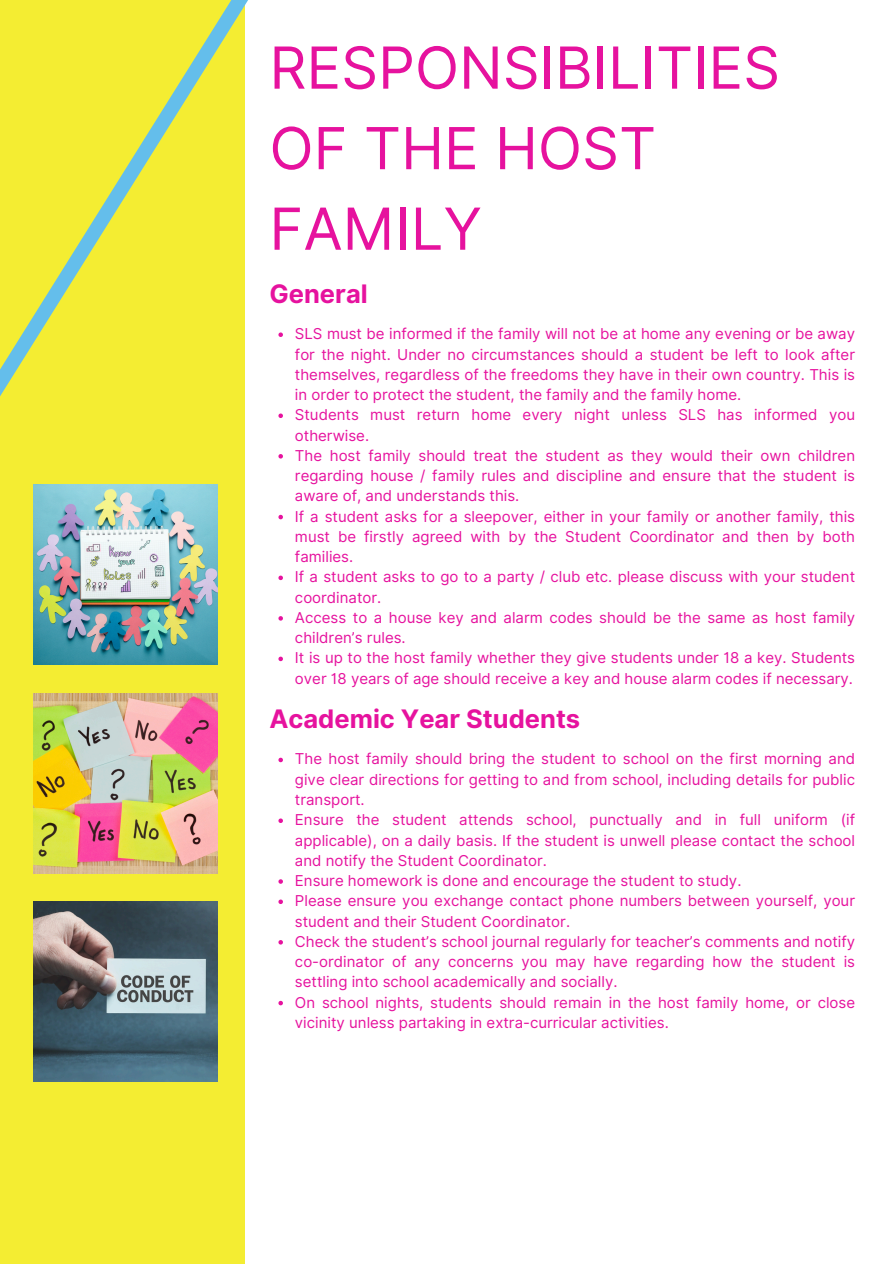
<style>
.page{position:relative;width:894px;height:1264px;background:#fff}
.page>*{position:absolute;margin:0;border:0;box-sizing:border-box;transform-origin:0 0}
.t1{font:57.9px/80.6px "Inter";color:#e6129e}
.t2{font:700 25.5px "Inter";color:#e6129e}
.t3{font:15px/20.2px "Inter";color:#e6129e;text-align:justify}
</style>
<div class="page">
<div style="left:0;top:0;width:245px;height:1263px;background:#f4ed32"></div>
<img style="left:33px;top:509px;width:185px;height:155px">
<img style="left:33px;top:693px;width:185px;height:180px">
<img style="left:33px;top:901px;width:185px;height:180px">
<svg style="left:278px;top:515px;width:5px;height:4px"></svg>
<svg style="left:278px;top:575px;width:5px;height:5px"></svg>
<svg style="left:278px;top:616px;width:5px;height:4px"></svg>
<svg style="left:278px;top:656px;width:5px;height:5px"></svg>
<svg style="left:33px;top:494px;width:185px;height:15px;background:#96cfd4"></svg>
<svg style="left:0;top:0;width:283px;height:494px"></svg>
<svg style="left:278px;top:757px;width:5px;height:5px"></svg>
<svg style="left:278px;top:818px;width:5px;height:5px"></svg>
<svg style="left:278px;top:879px;width:5px;height:4px"></svg>
<svg style="left:278px;top:899px;width:5px;height:5px"></svg>
<svg style="left:278px;top:940px;width:5px;height:4px"></svg>
<svg style="left:278px;top:1000px;width:5px;height:5px"></svg>
<p class="t1" style="left:269px;top:27px;width:512px">RESPONSIBILITIES<br>OF THE HOST<br>FAMILY</p>
<p class="t2" style="left:269px;top:278px;width:100px">General</p>
<p class="t3" style="left:295px;top:323px;width:561px">SLS must be informed if the family will not be at home any evening or be away for the night. Under no circumstances should a student be left to look after themselves, regardless of the freedoms they have in their own country. This is in order to protect the student, the family and the family home.</p>
<h1 class="t3" style="left:295px;top:404px;width:561px">Students must return home every night unless SLS has informed you otherwise.</h1>
<h2 class="t3" style="left:295px;top:445px;width:561px">The host family should treat the student as they would their own children regarding house / family rules and discipline and ensure that the student is aware of, and understands this.</h2>
<p class="t3" style="left:295px;top:506px;width:561px">If a student asks for a sleepover, either in your family or another family, this must be firstly agreed with by the Student Coordinator and then by both families.</p>
<p class="t3" style="left:295px;top:566px;width:561px">If a student asks to go to a party / club etc. please discuss with your student coordinator.</p>
<p class="t3" style="left:295px;top:607px;width:561px">Access to a house key and alarm codes should be the same as host family children’s rules.</p>
<p class="t3" style="left:295px;top:647px;width:561px">It is up to the host family whether they give students under 18 a key. Students over 18 years of age should receive a key and house alarm codes if necessary.</p>
<p class="t2" style="left:269px;top:703px;width:312px">Academic Year Students</p>
<p class="t3" style="left:295px;top:749px;width:561px">The host family should bring the student to school on the first morning and give clear directions for getting to and from school, including details for public transport.</p>
<p class="t3" style="left:295px;top:809px;width:561px">Ensure the student attends school, punctually and in full uniform (if applicable), on a daily basis. If the student is unwell please contact the school and notify the Student Coordinator.</p>
<h2 class="t3" style="left:295px;top:870px;width:448px">Ensure homework is done and encourage the student to study.</h2>
<p class="t3" style="left:295px;top:890px;width:561px">Please ensure you exchange contact phone numbers between yourself, your student and their Student Coordinator.</p>
<p class="t3" style="left:295px;top:931px;width:561px">Check the student’s school journal regularly for teacher’s comments and notify co-ordinator of any concerns you may have regarding how the student is settling into school academically and socially.</p>
<p class="t3" style="left:295px;top:992px;width:561px">On school nights, students should remain in the host family home, or close vicinity unless partaking in extra-curricular activities.</p>
</div>
